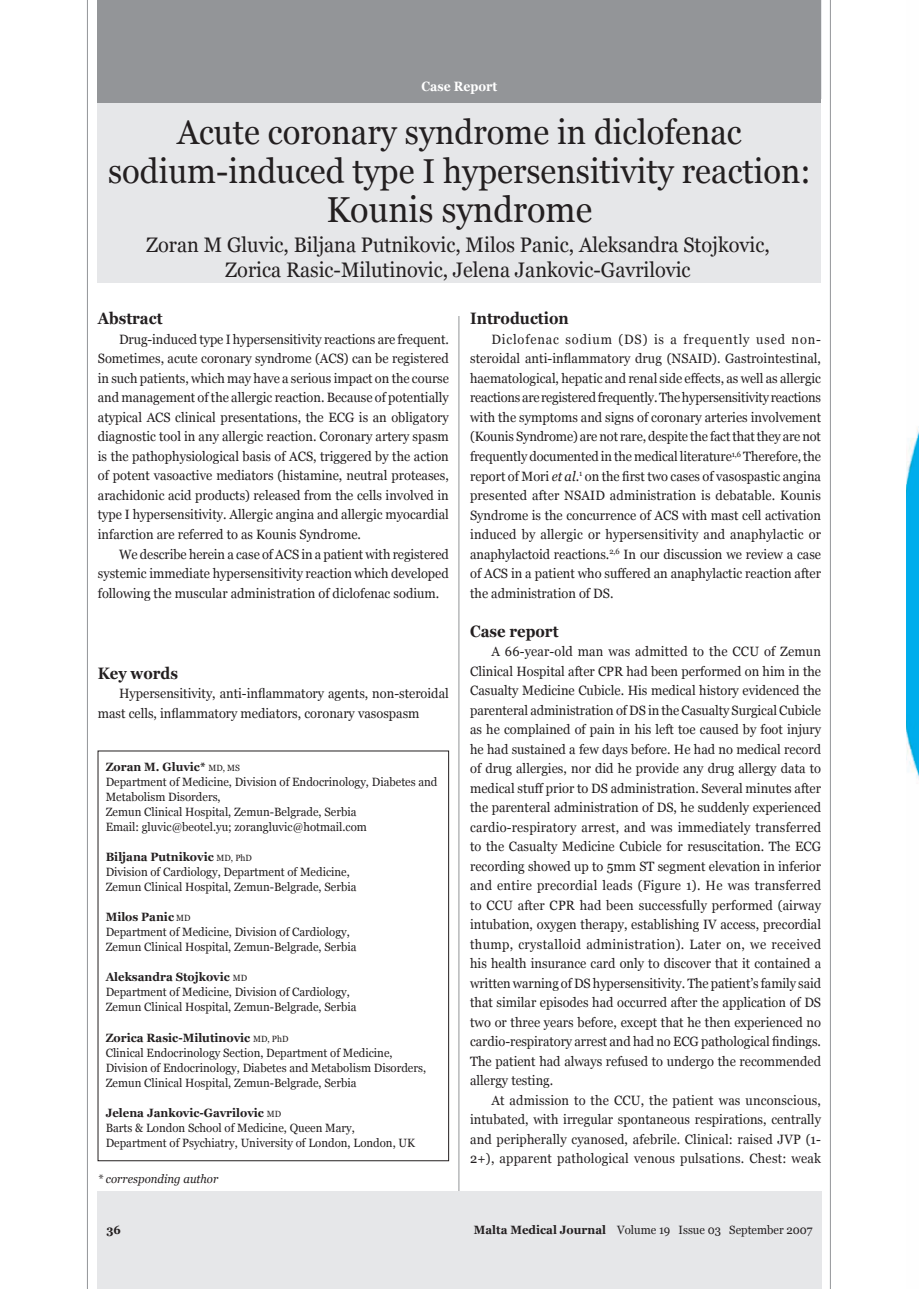
<style>
.page{position:relative;width:919px;height:1289px;background:#fff}
.page>*{position:absolute;margin:0;border:0;box-sizing:border-box;transform-origin:0 0}
.t1{font:36px "Georgia";color:#231f20;scale:.95 1}
.t2{font:34.5px/39px "Georgia";color:#231f20;text-align:center;scale:.95 1}
.t3{font:21px/24px "Georgia";color:#231f20;text-align:center;scale:.95 1}
.t4{font:700 16.5px "Georgia";color:#231f20;scale:.9 1}
.t5{font:13.5px/19.5px "Georgia";color:#231f20;text-align:justify;scale:.95 1}
.t6{font:700 13.5px "Georgia";color:#fff;scale:.9 1}
.t7{font:12px/15px "Georgia";color:#231f20;scale:.95 1}
.t8{font:italic 12px "Georgia";color:#231f20;scale:.95 1}
.t9{font:700 12px "Georgia";color:#231f20;scale:.95 1}
.s1{font-weight:700}
.s2{font-size:9px}
.s3{font-style:italic}
</style>
<div class="page">
<hr style="left:87px;top:0;width:1px;height:1288px;background:#939598">
<hr style="left:458px;top:0;width:1px;height:1288px;background:#939598">
<hr style="left:830px;top:0;width:1px;height:1288px;background:#939598">
<div style="left:98px;top:1191px;width:723px;height:97px;background:#e6e7e9"></div>
<div style="left:98px;top:750px;width:351px;height:411px;border:1px solid #231f20"></div>
<div style="left:449px;top:277px;width:21px;height:38px;background:#fff"></div>
<div style="left:98px;top:0;width:723px;height:283px;background:#e6e7e9"></div>
<div style="left:98px;top:0;width:723px;height:102px;background:#939598"></div>
<img style="left:906px;top:428px;width:12px;height:350px">
<p class="t6" style="left:421px;top:78px;width:86px">Case Report</p>
<h2 class="t2" style="left:108px;top:112px;width:741px">Acute coronary syndrome in diclofenac sodium-induced type I hypersensitivity reaction:</h2>
<h1 class="t1" style="left:326px;top:189px;width:281px">Kounis syndrome</h1>
<h3 class="t3" style="left:146px;top:233px;width:658px">Zoran M Gluvic, Biljana Putnikovic, Milos Panic, Aleksandra Stojkovic,<br>Zorica Rasic-Milutinovic, Jelena Jankovic-Gavrilovic</h3>
<p class="t4" style="left:98px;top:309px;width:73px">Abstract</p>
<p class="t5" style="left:98px;top:329px;width:371px;text-indent:21px">Drug-induced type I hypersensitivity reactions are frequent.<br>Sometimes, acute coronary syndrome (ACS) can be registered in such patients, which may have a serious impact on the course and management of the allergic reaction. Because of potentially atypical ACS clinical presentations, the ECG is an obligatory diagnostic tool in any allergic reaction. Coronary artery spasm is the pathophysiological basis of ACS, triggered by the action of potent vasoactive mediators (histamine, neutral proteases, arachidonic acid products) released from the cells involved in type I hypersensitivity. Allergic angina and allergic myocardial infarction are referred to as Kounis Syndrome.</p>
<p class="t5" style="left:98px;top:544px;width:371px;text-indent:21px">We describe herein a case of ACS in a patient with registered systemic immediate hypersensitivity reaction which developed following the muscular administration of diclofenac sodium.</p>
<p class="t4" style="left:98px;top:663px;width:91px">Key words</p>
<p class="t5" style="left:98px;top:683px;width:371px;text-indent:21px">Hypersensitivity, anti-inflammatory agents, non-steroidal mast cells, inflammatory mediators, coronary vasospasm</p>
<p class="t7" style="left:106px;top:759px;width:351px"><span class="s1">Zoran M. Gluvic*</span> <span class="s2">MD, MS<br></span>Department of Medicine, Division of Endocrinology, Diabetes and Metabolism Disorders,<br>Zemun Clinical Hospital, Zemun-Belgrade, Serbia<br>Email: gluvic@beotel.yu; zorangluvic@hotmail.com</p>
<p class="t7" style="left:106px;top:849px;width:265px"><span class="s1">Biljana Putnikovic</span> <span class="s2">MD, PhD<br></span>Division of Cardiology, Department of Medicine,<br>Zemun Clinical Hospital, Zemun-Belgrade, Serbia</p>
<p class="t7" style="left:106px;top:909px;width:265px"><span class="s1">Milos Panic</span> <span class="s2">MD<br></span>Department of Medicine, Division of Cardiology,<br>Zemun Clinical Hospital, Zemun-Belgrade, Serbia</p>
<p class="t7" style="left:106px;top:969px;width:265px"><span class="s1">Aleksandra Stojkovic</span> <span class="s2">MD<br></span>Department of Medicine, Division of Cardiology,<br>Zemun Clinical Hospital, Zemun-Belgrade, Serbia</p>
<p class="t7" style="left:106px;top:1029px;width:339px"><span class="s1">Zorica Rasic-Milutinovic</span> <span class="s2">MD, PhD<br></span>Clinical Endocrinology Section, Department of Medicine, Division of Endocrinology, Diabetes and Metabolism Disorders, Zemun Clinical Hospital, Zemun-Belgrade, Serbia</p>
<p class="t7" style="left:106px;top:1104px;width:327px"><span class="s1">Jelena Jankovic-Gavrilovic</span> <span class="s2">MD<br></span>Barts &amp; London School of Medicine, Queen Mary,<br>Department of Psychiatry, University of London, London, UK</p>
<p class="t8" style="left:98px;top:1171px;width:128px">* corresponding author</p>
<p class="t4" style="left:470px;top:309px;width:111px">Introduction</p>
<p class="t5" style="left:470px;top:329px;width:371px;text-indent:21px">Diclofenac sodium (DS) is a frequently used non&shy;steroidal anti-inflammatory drug (NSAID). Gastrointestinal, haematological, hepatic and renal side effects, as well as allergic reactions are registered frequently. The hypersensitivity reactions with the symptoms and signs of coronary arteries involvement (Kounis Syndrome) are not rare, despite the fact that they are not frequently documented in the medical literature<sup>1,6</sup> Therefore, the report of Mori <span class="s3">et al</span>.<sup>1</sup> on the first two cases of vasospastic angina presented after NSAID administration is debatable. Kounis Syndrome is the concurrence of ACS with mast cell activation induced by allergic or hypersensitivity and anaphylactic or anaphylactoid reactions.<sup>2,6</sup> In our discussion we review a case of ACS in a patient who suffered an anaphylactic reaction after the administration of DS.</p>
<p class="t4" style="left:470px;top:621px;width:100px">Case report</p>
<p class="t5" style="left:470px;top:641px;width:371px;text-indent:21px">A 66-year-old man was admitted to the CCU of Zemun Clinical Hospital after CPR had been performed on him in the Casualty Medicine Cubicle. His medical history evidenced the parenteral administration of DS in the Casualty Surgical Cubicle as he complained of pain in his left toe caused by foot injury he had sustained a few days before. He had no medical record of drug allergies, nor did he provide any drug allergy data to medical stuff prior to DS administration. Several minutes after the parenteral administration of DS, he suddenly experienced cardio-respiratory arrest, and was immediately transferred to the Casualty Medicine Cubicle for resuscitation. The ECG recording showed up to 5mm ST segment elevation in inferior and entire precordial leads (Figure 1). He was transferred to CCU after CPR had been successfully performed (airway intubation, oxygen therapy, establishing IV access, precordial thump, crystalloid administration). Later on, we received his health insurance card only to discover that it contained a written warning of DS hypersensitivity. The patient’s family said that similar episodes had occurred after the application of DS two or three years before, except that he then experienced no cardio-respiratory arrest and had no ECG pathological findings.<br>The patient had always refused to undergo the recommended allergy testing.</p>
<p class="t5" style="left:470px;top:1090px;width:371px;text-indent:21px">At admission to the CCU, the patient was unconscious, intubated, with irregular spontaneous respirations, centrally and peripherally cyanosed, afebrile. Clinical: raised JVP (1- 2+), apparent pathological venous pulsations. Chest: weak</p>
<p class="t9" style="left:106px;top:1222px;width:17px">36</p>
<p class="t7" style="left:473px;top:1222px;width:358px"><span class="s1">Malta Medical Journal</span> Volume 19 Issue 03 September 2007</p>
</div>
